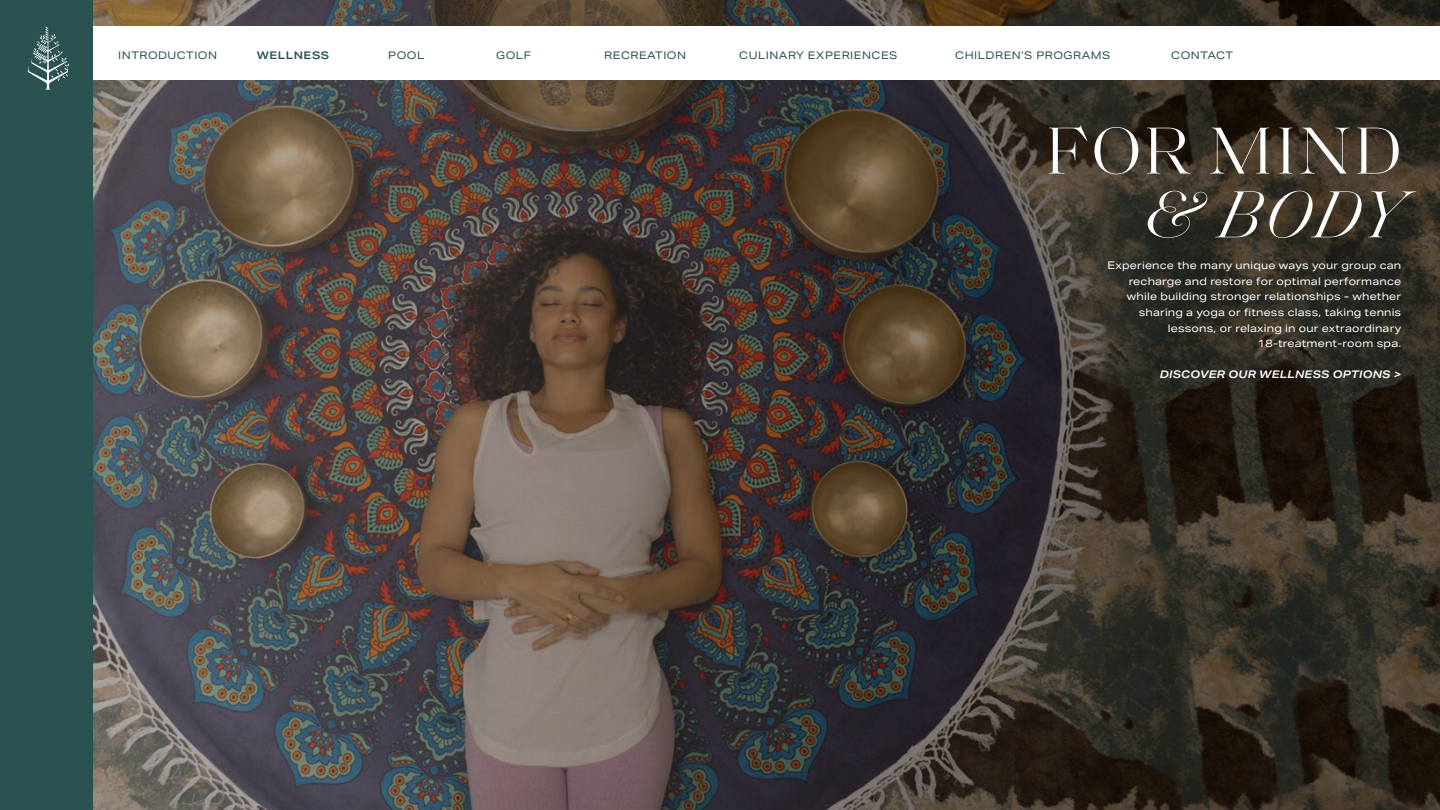
<style>
.page{position:relative;width:1440px;height:810px;background:#fff}
.page>*{position:absolute;margin:0;border:0;box-sizing:border-box;transform-origin:0 0}
.t1{font:300 67.5px/63.8px "Saol Display";letter-spacing:.05em;color:#fff;text-align:right;scale:1.1 1}
.t2{font:10.5px/15.6px "Aktiv Grotesk Ex";letter-spacing:.02em;color:#fff;text-align:right}
.t3{font:10.5px "Aktiv Grotesk Ex";letter-spacing:.05em;color:#2a5250}
.t4{font:italic 600 10.5px "Aktiv Grotesk Ex";letter-spacing:.02em;color:#fff}
.t5{font:600 10.5px "Aktiv Grotesk Ex";letter-spacing:.05em;color:#2a5250}
.s1{font-style:italic}
</style>
<div class="page">
<img style="left:93px;top:0;width:1347px;height:810px">
<div style="left:0;top:26px;width:1440px;height:54px;background:#fff"></div>
<div style="left:0;top:0;width:93px;height:810px;background:#2a5250"></div>
<svg style="left:28px;top:27px;width:41px;height:63px"></svg>
<p class="t3" style="left:118px;top:49px;width:100px">INTRODUCTION</p>
<p class="t5" style="left:257px;top:49px;width:74px">WELLNESS</p>
<p class="t3" style="left:388px;top:49px;width:38px">POOL</p>
<p class="t3" style="left:496px;top:49px;width:36px">GOLF</p>
<p class="t3" style="left:604px;top:49px;width:83px">RECREATION</p>
<p class="t3" style="left:739px;top:49px;width:160px">CULINARY EXPERIENCES</p>
<p class="t3" style="left:955px;top:49px;width:157px">CHILDREN’S PROGRAMS</p>
<p class="t3" style="left:1171px;top:49px;width:63px">CONTACT</p>
<h2 class="t1" style="left:1046px;top:115px;width:326px">FOR MIND <span class="s1">&amp; BODY</span></h2>
<p class="t2" style="left:1108px;top:258px;width:295px">Experience the many unique ways your group can recharge and restore for optimal performance while building stronger relationships - whether sharing a yoga or fitness class, taking tennis lessons, or relaxing in our extraordinary 18-treatment-room spa.</p>
<p class="t4" style="left:1160px;top:369px;width:243px">DISCOVER OUR WELLNESS OPTIONS &gt;</p>
</div>
